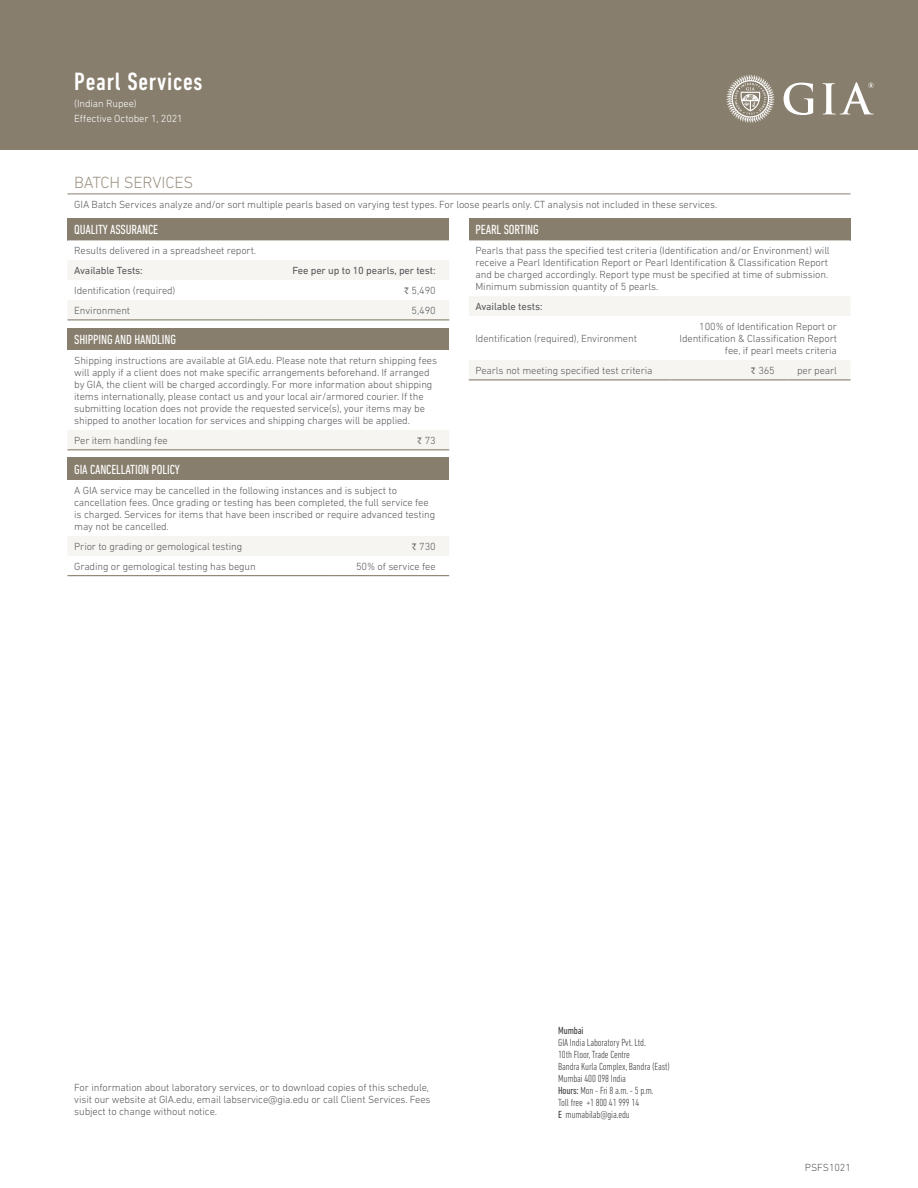
<style>
.page{position:relative;width:918px;height:1188px;background:#fff}
.page>*{position:absolute;margin:0;border:0;box-sizing:border-box;transform-origin:0 0}
.t1{font:500 condensed 25.5px "DIN Next LT Pro";letter-spacing:.03em;color:#fff}
.H3_-_Section_Head{font:300 16.5px "DIN Next LT Pro";letter-spacing:-.01em;color:#9e9485}
.H4_-_Table_Head{font:condensed 13.5px "DIN Next LT Pro";letter-spacing:-.01em;color:#fff}
.P_-_Main_Body_-_Left{font:300 10.5px/12px "DIN Next LT Pro";letter-spacing:-.01em;color:#58595b}
._7__GIA_Address_Bloc{font:300 condensed 10.5px/12px "DIN Next LT Pro";letter-spacing:-.01em;color:#414042}
.P_-_Main_Body_-_Righ{font:300 10.5px/12px "DIN Next LT Pro";letter-spacing:-.01em;color:#58595b;text-align:right}
.t2{font:300 10.5px/14.9px "DIN Next LT Pro";letter-spacing:-.01em;color:#fff}
.H5_-_DataSubhead_-_L{font:10.5px "DIN Next LT Pro";letter-spacing:-.01em;color:#58595b}
.H5_-_DataSubhead_-_R{font:10.5px "DIN Next LT Pro";letter-spacing:-.01em;color:#58595b}
.s1{font-family:"Minion Pro";font-weight:400}
.s2{font-weight:400}
</style>
<div class="page">
<div style="left:0;top:0;width:918px;height:149px;background:#887e6d"></div>
<svg style="left:784px;top:83px;width:29px;height:32px"></svg>
<svg style="left:823px;top:82px;width:51px;height:32px"></svg>
<svg style="left:726px;top:75px;width:49px;height:48px"></svg>
<hr style="left:68px;top:194px;width:782px;height:1px;background:#887e6d">
<div style="left:68px;top:218px;width:381px;height:22px;background:#887e6d"></div>
<svg style="left:68px;top:240px;width:381px;height:79px"></svg>
<hr style="left:68px;top:319px;width:190px;height:1px;background:#887e6d">
<hr style="left:258px;top:319px;width:191px;height:1px;background:#887e6d">
<div style="left:68px;top:328px;width:381px;height:22px;background:#887e6d"></div>
<div style="left:68px;top:430px;width:381px;height:19px;background:#f6f5f2"></div>
<hr style="left:68px;top:449px;width:312px;height:1px;background:#887e6d">
<hr style="left:380px;top:449px;width:69px;height:1px;background:#887e6d">
<div style="left:68px;top:458px;width:381px;height:22px;background:#887e6d"></div>
<div style="left:68px;top:536px;width:381px;height:20px;background:#f6f5f2"></div>
<hr style="left:68px;top:575px;width:264px;height:1px;background:#887e6d">
<hr style="left:332px;top:575px;width:117px;height:1px;background:#887e6d">
<div style="left:469px;top:218px;width:381px;height:22px;background:#887e6d"></div>
<svg style="left:469px;top:240px;width:381px;height:1px"></svg>
<svg style="left:469px;top:297px;width:381px;height:82px"></svg>
<hr style="left:469px;top:379px;width:202px;height:1px;background:#887e6d">
<hr style="left:671px;top:379px;width:117px;height:1px;background:#887e6d">
<hr style="left:788px;top:379px;width:62px;height:1px;background:#887e6d">
<h1 class="t1" style="left:74px;top:67px;width:130px">Pearl Services</h1>
<p class="t2" style="left:74px;top:96px;width:110px">(Indian Rupee)<br>Effective October 1, 2021</p>
<p class="H3_-_Section_Head" style="left:74px;top:173px;width:121px">BATCH SERVICES</p>
<p class="P_-_Main_Body_-_Left" style="left:74px;top:198px;width:645px">GIA Batch Services analyze and/or sort multiple pearls based on varying test types. For loose pearls only. CT analysis not included in these services.</p>
<p class="H4_-_Table_Head" style="left:74px;top:222px;width:85px">QUALITY ASSURANCE</p>
<p class="P_-_Main_Body_-_Left" style="left:74px;top:245px;width:183px">Results delivered in a spreadsheet report.</p>
<p class="H5_-_DataSubhead_-_L" style="left:74px;top:265px;width:70px">Available Tests:</p>
<p class="H5_-_DataSubhead_-_R" style="left:293px;top:265px;width:145px">Fee per up to 10 pearls, per test:</p>
<p class="P_-_Main_Body_-_Left" style="left:74px;top:284px;width:103px">Identification (required)</p>
<p class="P_-_Main_Body_-_Righ" style="left:404px;top:284px;width:33px"><span class="s1">₹</span> 5,490</p>
<p class="P_-_Main_Body_-_Left" style="left:74px;top:304px;width:57px">Environment</p>
<p class="P_-_Main_Body_-_Righ" style="left:412px;top:304px;width:26px">5,490</p>
<p class="H4_-_Table_Head" style="left:74px;top:332px;width:103px">SHIPPING AND HANDLING</p>
<p class="P_-_Main_Body_-_Left" style="left:74px;top:354px;width:364px">Shipping instructions are available at GIA.edu. Please note that return shipping fees will apply if a client does not make specific arrangements beforehand. If arranged by GIA, the client will be charged accordingly. For more information about shipping items internationally, please contact us and your local air/armored courier. If the submitting location does not provide the requested service(s), your items may be shipped to another location for services and shipping charges will be applied.</p>
<p class="P_-_Main_Body_-_Left" style="left:74px;top:434px;width:95px">Per item handling fee</p>
<p class="P_-_Main_Body_-_Righ" style="left:417px;top:434px;width:20px"><span class="s1">₹</span> 73</p>
<p class="H4_-_Table_Head" style="left:74px;top:462px;width:107px">GIA CANCELLATION POLICY</p>
<p class="P_-_Main_Body_-_Left" style="left:74px;top:484px;width:362px">A GIA service may be cancelled in the following instances and is subject to cancellation fees. Once grading or testing has been completed, the full service fee is charged. Services for items that have been inscribed or require advanced testing may not be cancelled.</p>
<p class="P_-_Main_Body_-_Left" style="left:74px;top:540px;width:169px">Prior to grading or gemological testing</p>
<p class="P_-_Main_Body_-_Righ" style="left:412px;top:540px;width:25px"><span class="s1">₹</span> 730</p>
<p class="P_-_Main_Body_-_Left" style="left:74px;top:560px;width:183px">Grading or gemological testing has begun</p>
<p class="P_-_Main_Body_-_Righ" style="left:356px;top:560px;width:81px">50% of service fee</p>
<p class="H4_-_Table_Head" style="left:476px;top:222px;width:65px">PEARL SORTING</p>
<p class="P_-_Main_Body_-_Left" style="left:476px;top:245px;width:356px">Pearls that pass the specified test criteria (Identification and/or Environment) will receive a Pearl Identification Report or Pearl Identification &amp; Classification Report and be charged accordingly. Report type must be specified at time of submission.<br>Minimum submission quantity of 5 pearls.</p>
<p class="H5_-_DataSubhead_-_L" style="left:476px;top:301px;width:69px">Available tests:</p>
<p class="P_-_Main_Body_-_Left" style="left:476px;top:332px;width:163px">Identification (required), Environment</p>
<p class="P_-_Main_Body_-_Righ" style="left:680px;top:320px;width:159px">100% of Identification Report or<br>Identification &amp; Classification Report fee, if pearl meets criteria</p>
<p class="P_-_Main_Body_-_Left" style="left:476px;top:364px;width:179px">Pearls not meeting specified test criteria</p>
<p class="P_-_Main_Body_-_Righ" style="left:751px;top:364px;width:25px"><span class="s1">₹</span> 365</p>
<p class="P_-_Main_Body_-_Righ" style="left:797px;top:364px;width:41px">per pearl</p>
<p class="P_-_Main_Body_-_Left" style="left:74px;top:1081px;width:358px">For information about laboratory services, or to download copies of this schedule, visit our website at GIA.edu, email labservice@gia.edu or call Client Services. Fees subject to change without notice.</p>
<p class="_7__GIA_Address_Bloc" style="left:558px;top:1024px;width:113px"><span class="s2">Mumbai<br></span>GIA India Laboratory Pvt. Ltd.<br>10th Floor, Trade Centre<br>Bandra Kurla Complex, Bandra (East)<br>Mumbai 400 098 India<br><span class="s2">Hours:</span> Mon - Fri 8 a.m. - 5 p.m.<br>Toll free +1 800 41 999 14<br><span class="s2">E</span> mumabilab@gia.edu</p>
<p class="P_-_Main_Body_-_Left" style="left:805px;top:1161px;width:48px">PSFS1021</p>
</div>
